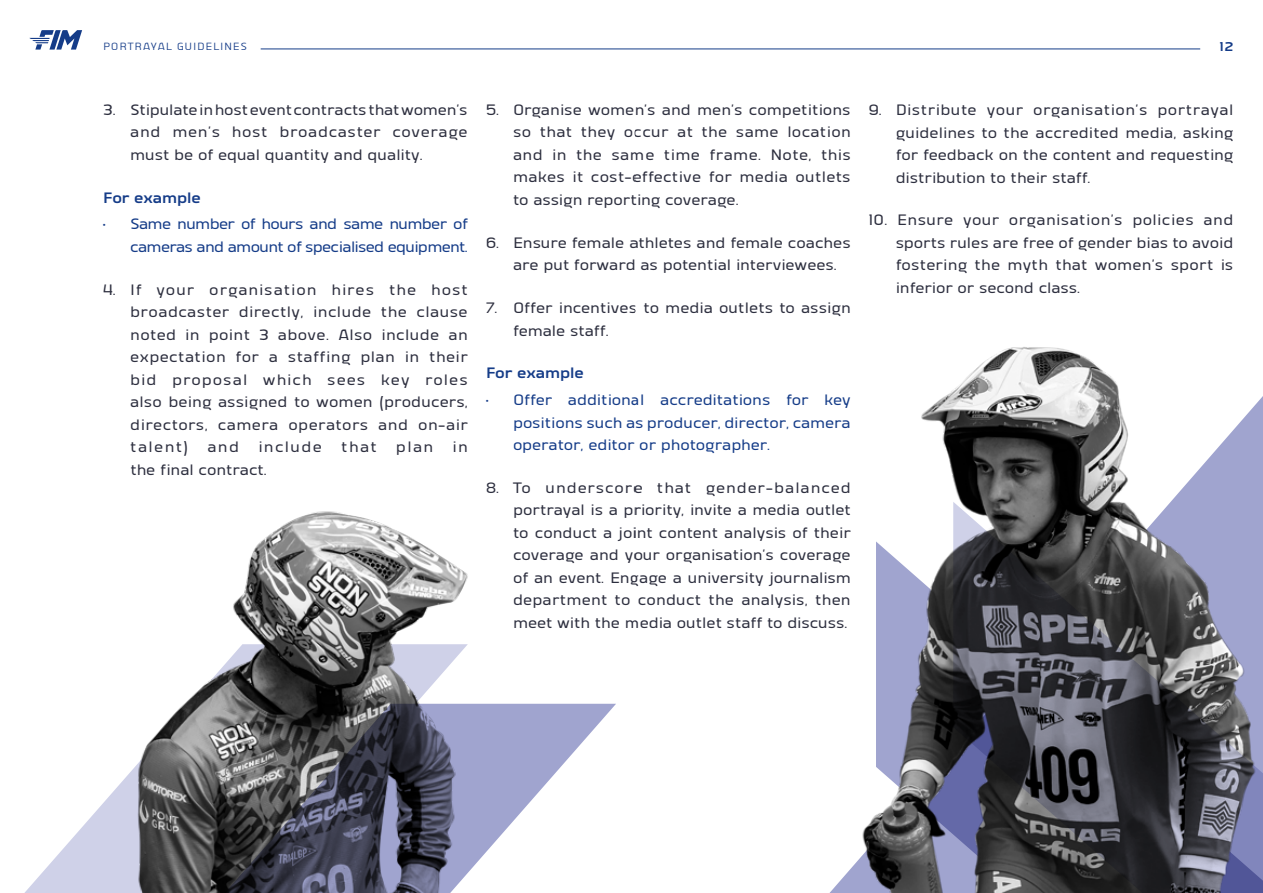
<style>
.page{position:relative;width:1263px;height:893px;background:#fff}
.page>*{position:absolute;margin:0;border:0;box-sizing:border-box;transform-origin:0 0}
.t1{font:500 19.5px/22.5px "Vogie";letter-spacing:.005em;color:#2d2f3f;text-align:justify}
.t2{font:500 19.5px/22.5px "Vogie";letter-spacing:-.025em;color:#153c88;text-align:right}
.t3{font:700 19.5px "Vogie";color:#153c88}
.t4{font:700 16.5px "Vogie";color:#153c88}
.t5{font:13.5px "Vogie";letter-spacing:.05em;color:#153c88}
</style>
<div class="page">
<svg style="left:30px;top:30px;width:52px;height:20px"></svg>
<hr style="left:261px;top:49px;width:939px;height:1px;background:#153c88">
<img style="left:829px;top:347px;width:434px;height:546px">
<img style="left:184px;top:511px;width:432px;height:193px">
<svg style="left:24px;top:704px;width:592px;height:189px"></svg>
<svg style="left:953px;top:502px;width:310px;height:391px"></svg>
<p class="t5" style="left:103px;top:40px;width:146px">PORTRAYAL GUIDELINES</p>
<p class="t4" style="left:1220px;top:38px;width:15px">12</p>
<p class="t1" style="left:130px;top:98px;width:339px;text-indent:-27px">3. Stipulate in host event contracts that women’s and men’s host broadcaster coverage must be of equal quantity and quality.</p>
<p class="t3" style="left:103px;top:187px;width:99px">For example</p>
<p class="t2" style="left:103px;top:213px;width:366px">• Same number of hours and same number of cameras and amount of specialised equipment.</p>
<p class="t1" style="left:130px;top:278px;width:339px;text-indent:-27px">4. If your organisation hires the host broadcaster directly, include the clause noted in point 3 above. Also include an expectation for a staffing plan in their bid proposal which sees key roles also being assigned to women (producers, directors, camera operators and on-air talent) and include that plan in the final contract.</p>
<p class="t1" style="left:513px;top:98px;width:339px;text-indent:-27px">5. Organise women’s and men’s competitions so that they occur at the same location and in the same time frame. Note, this makes it cost-effective for media outlets to assign reporting coverage.</p>
<p class="t1" style="left:513px;top:231px;width:339px;text-indent:-27px">6. Ensure female athletes and female coaches are put forward as potential interviewees.</p>
<p class="t1" style="left:513px;top:296px;width:339px;text-indent:-27px">7. Offer incentives to media outlets to assign female staff.</p>
<p class="t3" style="left:486px;top:363px;width:99px">For example</p>
<p class="t2" style="left:513px;top:388px;width:339px;text-align:justify;text-indent:-27px">• Offer additional accreditations for key positions such as producer, director, camera operator, editor or photographer.</p>
<p class="t1" style="left:513px;top:476px;width:339px;text-indent:-27px">8. To underscore that gender-balanced portrayal is a priority, invite a media outlet to conduct a joint content analysis of their coverage and your organisation’s coverage of an event. Engage a university journalism department to conduct the analysis, then meet with the media outlet staff to discuss.</p>
<p class="t1" style="left:896px;top:98px;width:339px;text-indent:-27px">9. Distribute your organisation’s portrayal guidelines to the accredited media, asking for feedback on the content and requesting distribution to their staff.</p>
<p class="t1" style="left:896px;top:209px;width:339px;text-indent:-27px">10. Ensure your organisation’s policies and sports rules are free of gender bias to avoid fostering the myth that women’s sport is inferior or second class.</p>
</div>
